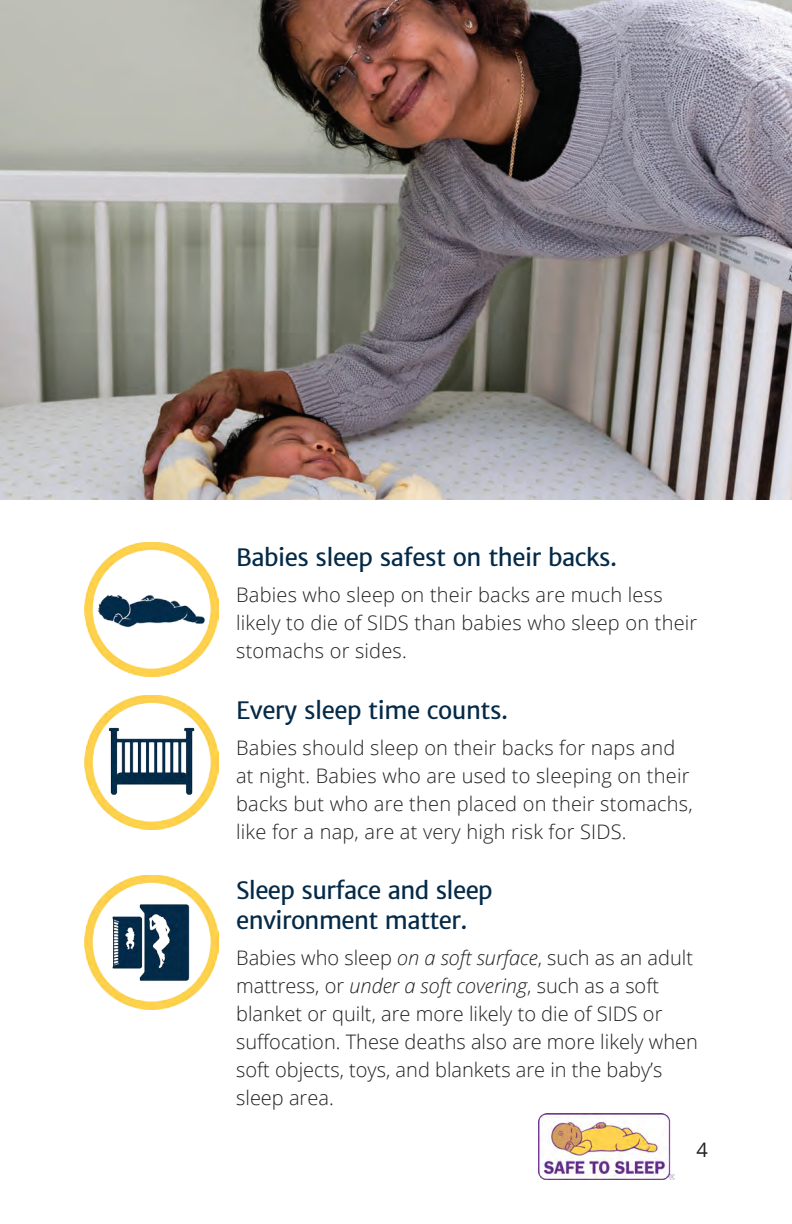
<style>
.page{position:relative;width:792px;height:1224px;background:#fff}
.page>*{position:absolute;margin:0;border:0;box-sizing:border-box;transform-origin:0 0}
.t1{font:24px/30px "Merriweather Sans";letter-spacing:-.02em;color:#042a48}
.t2{font:300 20px/28px "Open Sans";letter-spacing:.01em;color:#231f20}
.t3{font:20px "Open Sans";color:#231f20}
.s1{font-style:italic}
</style>
<div class="page">
<img style="left:0;top:0;width:792px;height:499px">
<img style="left:538px;top:1113px;width:137px;height:66px">
<img style="left:84px;top:542px;width:134px;height:134px">
<img style="left:84px;top:695px;width:134px;height:134px">
<img style="left:84px;top:875px;width:134px;height:134px">
<h3 class="t1" style="left:236px;top:542px;width:383px">Babies sleep safest on their backs.</h3>
<p class="t2" style="left:236px;top:580px;width:463px">Babies who sleep on their backs are much less likely to die of SIDS than babies who sleep on their stomachs or sides.</p>
<h3 class="t1" style="left:236px;top:695px;width:273px">Every sleep time counts.</h3>
<p class="t2" style="left:236px;top:733px;width:458px">Babies should sleep on their backs for naps and at night. Babies who are used to sleeping on their backs but who are then placed on their stomachs, like for a nap, are at very high risk for SIDS.</p>
<h3 class="t1" style="left:236px;top:875px;width:258px">Sleep surface and sleep environment matter.</h3>
<p class="t2" style="left:236px;top:943px;width:463px">Babies who sleep <span class="s1">on a soft surface</span>, such as an adult mattress, or <span class="s1">under a soft covering</span>, such as a soft blanket or quilt, are more likely to die of SIDS or suffocation. These deaths also are more likely when soft objects, toys, and blankets are in the baby’s sleep area.</p>
<p class="t3" style="left:697px;top:1136px;width:13px">4</p>
</div>
